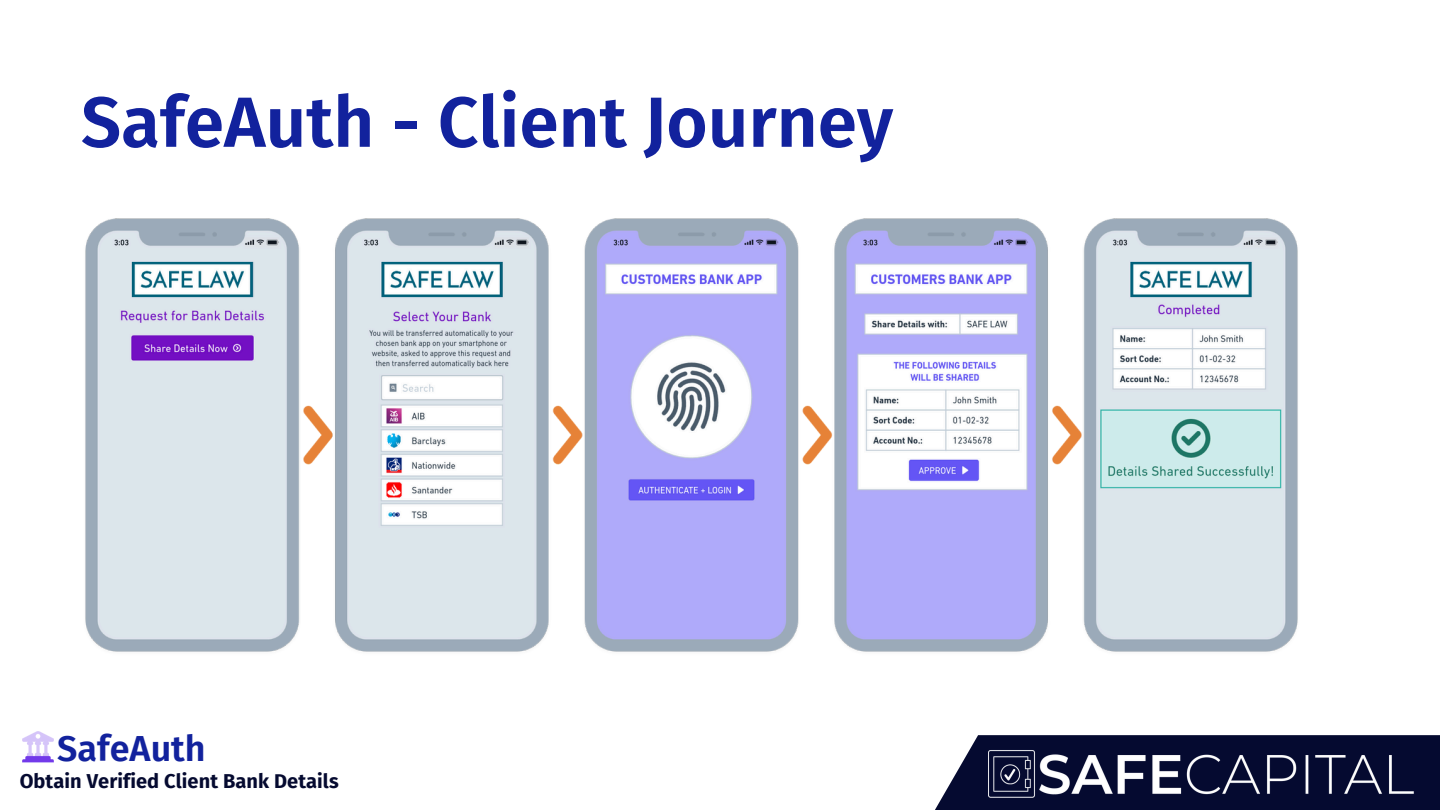
<style>
.page{position:relative;width:1440px;height:810px;background:#fff}
.page>*{position:absolute;margin:0;border:0;box-sizing:border-box;transform-origin:0 0}
.t1{font:600 71px "Fira Sans";color:#12229d}
.t2{font:600 35.9px "Fira Sans";color:#12229d}
.t3{font:700 20px "Fira Sans";letter-spacing:.005em;color:#050a30}
</style>
<div class="page">
<div style="left:935px;top:735px;width:505px;height:75px;background:#050a30"></div>
<img style="left:989px;top:750px;width:425px;height:48px">
<img style="left:22px;top:731px;width:32px;height:32px">
<img style="left:85px;top:218px;width:1213px;height:434px">
<p class="t1" style="left:81px;top:80px;width:814px">SafeAuth - Client Journey</p>
<p class="t2" style="left:57px;top:728px;width:150px">SafeAuth</p>
<p class="t3" style="left:20px;top:770px;width:320px">Obtain Verified Client Bank Details</p>
</div>
